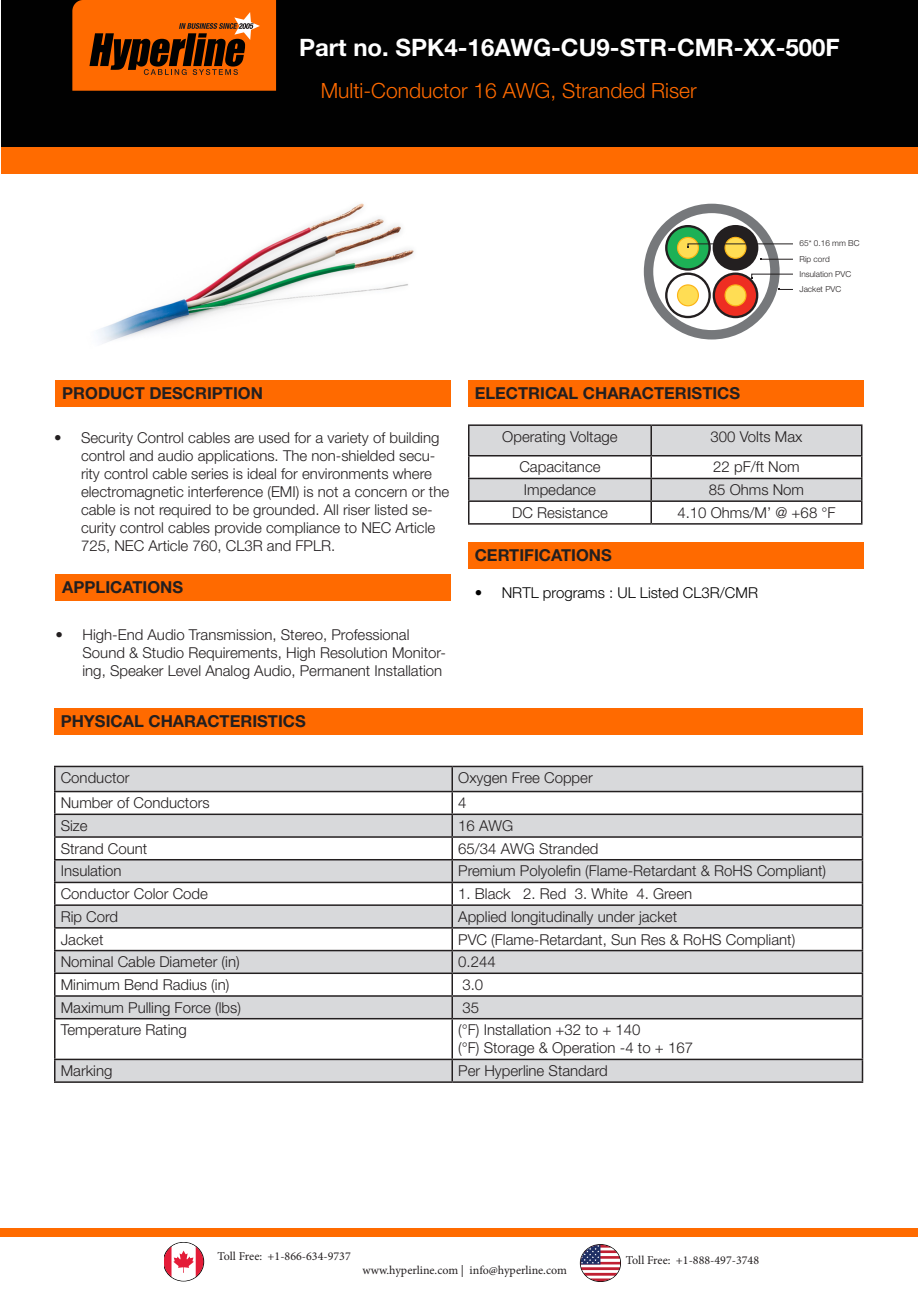
<style>
.page{position:relative;width:918px;height:1296px;background:#fff}
.page>*{position:absolute;margin:0;border:0;box-sizing:border-box;transform-origin:0 0}
.t1{font:700 24px "Helvetica Neue LT Std";color:#fff}
.t2{font:300 21px "Helvetica Neue LT Std";color:#ff6a00}
.t3{font:700 16.5px "Helvetica Neue LT Std";color:#231f20}
.t4{font:300 15px/18px "Helvetica Neue LT Std";color:#231f20}
.t5{font:300 15px "Helvetica Neue LT Std";color:#000}
.t6{font:12px "Minion Pro";color:#231f20}
.t7{font:300 8.25px/15.3px "Helvetica Neue LT Std";color:#231f20}
</style>
<div class="page">
<div style="left:1px;top:0;width:917px;height:149px;background:#010101"></div>
<svg style="left:72px;top:0;width:204px;height:91px"></svg>
<div style="left:1px;top:147px;width:917px;height:27px;background:#ff6b00"></div>
<img style="left:97px;top:203px;width:317px;height:141px">
<div style="left:56px;top:380px;width:396px;height:27px;background:#ff6a00"></div>
<div style="left:56px;top:574px;width:396px;height:27px;background:#ff6a00"></div>
<div style="left:0;top:1228px;width:918px;height:9px;background:#ff6b00"></div>
<svg style="left:165px;top:1242px;width:39px;height:39px"></svg>
<div style="left:580px;top:1244px;width:41px;height:38px;border:1px solid #010101;border-radius:50%"></div>
<svg style="left:581px;top:1245px;width:39px;height:36px"></svg>
<div style="left:468px;top:542px;width:396px;height:27px;background:#ff6a00"></div>
<hr style="left:468px;top:424px;width:183px;height:2px;background:#231f20">
<hr style="left:468px;top:426px;width:2px;height:29px;background:#231f20">
<hr style="left:651px;top:424px;width:211px;height:2px;background:#231f20">
<hr style="left:468px;top:455px;width:183px;height:2px;background:#231f20">
<hr style="left:468px;top:457px;width:2px;height:21px;background:#231f20">
<hr style="left:468px;top:478px;width:183px;height:1px;background:#231f20">
<hr style="left:468px;top:479px;width:2px;height:21px;background:#231f20">
<hr style="left:468px;top:500px;width:183px;height:2px;background:#231f20">
<hr style="left:468px;top:502px;width:2px;height:21px;background:#231f20">
<svg style="left:469px;top:425px;width:393px;height:98px"></svg>
<hr style="left:468px;top:523px;width:183px;height:2px;background:#231f20">
<hr style="left:651px;top:523px;width:211px;height:2px;background:#231f20">
<div style="left:468px;top:380px;width:396px;height:27px;background:#ff6a00"></div>
<div style="left:54px;top:708px;width:808px;height:27px;background:#ff6a00"></div>
<svg style="left:644px;top:204px;width:149px;height:136px"></svg>
<div style="left:56px;top:767px;width:806px;height:314px;background:#d8d9db"></div>
<svg style="left:56px;top:792px;width:806px;height:267px"></svg>
<hr style="left:54px;top:766px;width:398px;height:1px;background:#231f20">
<hr style="left:54px;top:767px;width:2px;height:24px;background:#231f20">
<hr style="left:452px;top:766px;width:411px;height:1px;background:#231f20">
<hr style="left:54px;top:791px;width:398px;height:1px;background:#231f20">
<hr style="left:54px;top:792px;width:2px;height:22px;background:#231f20">
<hr style="left:452px;top:791px;width:411px;height:1px;background:#231f20">
<hr style="left:54px;top:814px;width:398px;height:1px;background:#231f20">
<hr style="left:54px;top:815px;width:2px;height:21px;background:#231f20">
<hr style="left:452px;top:814px;width:411px;height:1px;background:#231f20">
<hr style="left:54px;top:836px;width:398px;height:2px;background:#231f20">
<hr style="left:54px;top:838px;width:2px;height:21px;background:#231f20">
<hr style="left:452px;top:836px;width:411px;height:2px;background:#231f20">
<hr style="left:54px;top:859px;width:398px;height:1px;background:#231f20">
<hr style="left:54px;top:860px;width:2px;height:22px;background:#231f20">
<hr style="left:452px;top:859px;width:411px;height:1px;background:#231f20">
<hr style="left:54px;top:882px;width:398px;height:1px;background:#231f20">
<hr style="left:54px;top:883px;width:2px;height:21px;background:#231f20">
<hr style="left:452px;top:882px;width:411px;height:1px;background:#231f20">
<hr style="left:54px;top:904px;width:398px;height:2px;background:#231f20">
<hr style="left:54px;top:906px;width:2px;height:21px;background:#231f20">
<hr style="left:452px;top:904px;width:411px;height:2px;background:#231f20">
<hr style="left:54px;top:927px;width:398px;height:2px;background:#231f20">
<hr style="left:54px;top:929px;width:2px;height:21px;background:#231f20">
<hr style="left:452px;top:927px;width:411px;height:2px;background:#231f20">
<hr style="left:54px;top:950px;width:398px;height:1px;background:#231f20">
<hr style="left:54px;top:951px;width:2px;height:22px;background:#231f20">
<hr style="left:452px;top:950px;width:411px;height:1px;background:#231f20">
<hr style="left:54px;top:973px;width:398px;height:1px;background:#231f20">
<hr style="left:54px;top:974px;width:2px;height:21px;background:#231f20">
<hr style="left:452px;top:973px;width:411px;height:1px;background:#231f20">
<hr style="left:54px;top:995px;width:398px;height:2px;background:#231f20">
<hr style="left:54px;top:997px;width:2px;height:21px;background:#231f20">
<hr style="left:452px;top:995px;width:411px;height:2px;background:#231f20">
<svg style="left:452px;top:767px;width:1px;height:251px"></svg>
<svg style="left:862px;top:767px;width:1px;height:251px"></svg>
<hr style="left:54px;top:1018px;width:398px;height:1px;background:#231f20">
<hr style="left:54px;top:1019px;width:2px;height:40px;background:#231f20">
<hr style="left:452px;top:1018px;width:411px;height:1px;background:#231f20">
<hr style="left:452px;top:1019px;width:1px;height:40px;background:#231f20">
<hr style="left:862px;top:1019px;width:1px;height:40px;background:#231f20">
<hr style="left:54px;top:1059px;width:398px;height:1px;background:#231f20">
<hr style="left:54px;top:1060px;width:2px;height:21px;background:#231f20">
<hr style="left:452px;top:1059px;width:411px;height:1px;background:#231f20">
<svg style="left:452px;top:1060px;width:1px;height:21px"></svg>
<svg style="left:862px;top:1060px;width:1px;height:21px"></svg>
<hr style="left:54px;top:1081px;width:398px;height:2px;background:#231f20">
<hr style="left:452px;top:1081px;width:411px;height:2px;background:#231f20">
<p class="t1" style="left:299px;top:33px;width:542px">Part no. SPK4-16AWG-CU9-STR-CMR-XX-500F</p>
<p class="t3" style="left:62px;top:383px;width:202px">PRODUCT DESCRIPTION</p>
<p class="t2" style="left:321px;top:78px;width:378px">Multi-Conductor 16 AWG, Stranded Riser</p>
<p class="t3" style="left:475px;top:383px;width:267px">ELECTRICAL CHARACTERISTICS</p>
<p class="t7" style="left:800px;top:236px;width:62px">65* 0.16 mm BC<br>Rip cord<br>Insulation PVC<br>Jacket PVC</p>
<p class="t4" style="left:81px;top:428px;width:370px;text-indent:-27px">• Security Control cables are used for a variety of building control and audio applications. The non-shielded secu&shy;rity control cable series is ideal for environments where electromagnetic interference (EMI) is not a concern or the cable is not required to be grounded. All riser listed se&shy;curity control cables provide compliance to NEC Article 725, NEC Article 760, CL3R and FPLR.</p>
<p class="t3" style="left:62px;top:576px;width:122px">APPLICATIONS</p>
<p class="t4" style="left:82px;top:626px;width:365px;text-indent:-27px">• High-End Audio Transmission, Stereo, Professional<br>Sound &amp; Studio Requirements, High Resolution Monitor&shy;ing, Speaker Level Analog Audio, Permanent Installation</p>
<p class="t3" style="left:61px;top:711px;width:247px">PHYSICAL CHARACTERISTICS</p>
<p class="t4" style="left:502px;top:427px;width:117px">Operating Voltage</p>
<p class="t4" style="left:711px;top:427px;width:93px">300 Volts Max</p>
<p class="t4" style="left:519px;top:458px;width:83px">Capacitance</p>
<p class="t4" style="left:713px;top:458px;width:88px">22 pF/ft Nom</p>
<p class="t4" style="left:524px;top:481px;width:74px">Impedance</p>
<p class="t4" style="left:709px;top:481px;width:97px">85 Ohms Nom</p>
<p class="t4" style="left:512px;top:503px;width:97px">DC Resistance</p>
<p class="t4" style="left:677px;top:503px;width:160px">4.10 Ohms/M’ @ +68 °F</p>
<p class="t3" style="left:475px;top:545px;width:139px">CERTIFICATIONS</p>
<p class="t5" style="left:475px;top:584px;width:285px">• NRTL programs : UL Listed CL3R/CMR</p>
<p class="t4" style="left:61px;top:769px;width:70px">Conductor</p>
<p class="t4" style="left:458px;top:769px;width:136px">Oxygen Free Copper</p>
<p class="t4" style="left:61px;top:794px;width:150px">Number of Conductors</p>
<p class="t4" style="left:458px;top:794px;width:10px">4</p>
<p class="t4" style="left:61px;top:816px;width:28px">Size</p>
<p class="t4" style="left:458px;top:816px;width:56px">16 AWG</p>
<p class="t4" style="left:61px;top:839px;width:88px">Strand Count</p>
<p class="t4" style="left:458px;top:839px;width:142px">65/34 AWG Stranded</p>
<p class="t4" style="left:61px;top:862px;width:62px">Insulation</p>
<p class="t4" style="left:458px;top:862px;width:369px">Premium Polyolefin (Flame-Retardant &amp; RoHS Compliant)</p>
<p class="t4" style="left:61px;top:885px;width:149px">Conductor Color Code</p>
<p class="t4" style="left:458px;top:885px;width:236px">1. Black 2. Red 3. White 4. Green</p>
<p class="t4" style="left:61px;top:907px;width:59px">Rip Cord</p>
<p class="t4" style="left:458px;top:907px;width:220px">Applied longitudinally under jacket</p>
<p class="t4" style="left:61px;top:930px;width:44px">Jacket</p>
<p class="t4" style="left:458px;top:930px;width:339px">PVC (Flame-Retardant, Sun Res &amp; RoHS Compliant)</p>
<p class="t4" style="left:61px;top:953px;width:180px">Nominal Cable Diameter (in)</p>
<p class="t4" style="left:458px;top:953px;width:39px">0.244</p>
<p class="t4" style="left:61px;top:975px;width:170px">Minimum Bend Radius (in)</p>
<p class="t4" style="left:462px;top:975px;width:22px">3.0</p>
<p class="t4" style="left:61px;top:998px;width:182px">Maximum Pulling Force (lbs)</p>
<p class="t4" style="left:462px;top:998px;width:18px">35</p>
<p class="t4" style="left:61px;top:1021px;width:128px">Temperature Rating</p>
<p class="t4" style="left:458px;top:1021px;width:184px">(°F) Installation +32 to + 140</p>
<p class="t4" style="left:458px;top:1039px;width:236px">(°F) Storage &amp; Operation -4 to + 167</p>
<p class="t4" style="left:61px;top:1061px;width:53px">Marking</p>
<p class="t4" style="left:458px;top:1061px;width:151px">Per Hyperline Standard</p>
<p class="t6" style="left:218px;top:1249px;width:135px">Toll Free: +1-866-634-9737</p>
<p class="t6" style="left:626px;top:1252px;width:135px">Toll Free: +1-888-497-3748</p>
<p class="t6" style="left:363px;top:1263px;width:206px">www.hyperline.com | info@hyperline.com</p>
</div>
